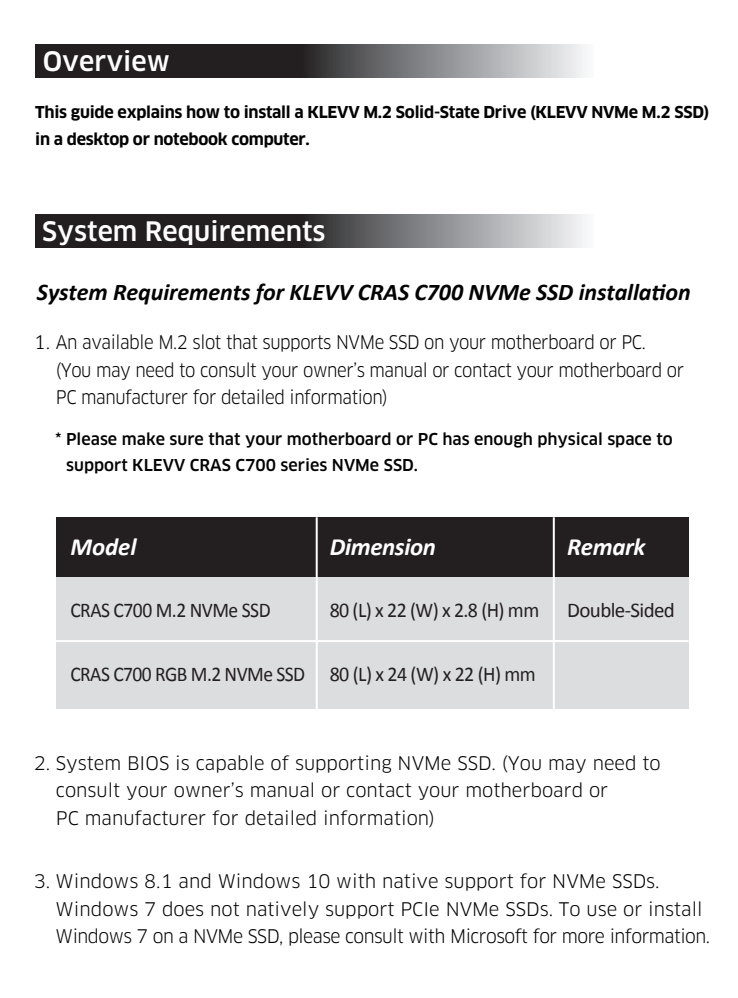
<style>
.page{position:relative;width:738px;height:998px;background:#fff}
.page>*{position:absolute;margin:0;border:0;box-sizing:border-box;transform-origin:0 0}
.t1{font:500 26.4px "Clan OT";color:#fff}
.t2{font:italic 700 24.8px "Calibri";letter-spacing:-.015em;color:#fff}
.t3{font:italic 700 24px "Calibri";letter-spacing:-.005em;color:#030303}
.t4{font:20.8px "Calibri";letter-spacing:-.03em;color:#231f20;scale:.93 1}
.t5{font:20.8px "Calibri";letter-spacing:-.03em;color:#231f20;scale:.95 1}
.t6{font:20.8px "Calibri";letter-spacing:-.03em;color:#231f20}
.t7{font:18.4px/27.6px "Clan OT";color:#030303}
.t8{font:18.4px/27.6px "Clan OT";letter-spacing:-.025em;color:#030303}
.t9{font:700 16px/26.8px "Clan OT";letter-spacing:-.015em;color:#030303}
.t10{font:500 16px/25.6px "Clan OT";color:#030303}
</style>
<div class="page">
<svg style="left:35px;top:44px;width:550px;height:34px;background:#5a585a"></svg>
<div style="left:56px;top:517px;width:632px;height:192px;background:#dcdddf"></div>
<svg style="left:35px;top:214px;width:550px;height:34px;background:#5a585a"></svg>
<div style="left:56px;top:517px;width:632px;height:60px;background:#231f20"></div>
<hr style="left:552px;top:517px;width:2px;height:192px;background:#fff">
<hr style="left:315px;top:517px;width:2px;height:192px;background:#fff">
<hr style="left:56px;top:640px;width:632px;height:2px;background:#fff">
<h1 class="t1" style="left:43px;top:46px;width:129px">Overview</h1>
<p class="t9" style="left:35px;top:99px;width:675px">This guide explains how to install a KLEVV M.2 Solid-State Drive (KLEVV NVMe M.2 SSD) in a desktop or notebook computer.</p>
<h1 class="t1" style="left:42px;top:216px;width:284px">System Requirements</h1>
<h3 class="t3" style="left:37px;top:275px;width:654px">System Requirements for KLEVV CRAS C700 NVMe SSD installation</h3>
<p class="t8" style="left:56px;top:328px;width:629px;text-indent:-22px">1. An available M.2 slot that supports NVMe SSD on your motherboard or PC. (You may need to consult your owner’s manual or contact your motherboard or<br>PC manufacturer for detailed information)</p>
<p class="t10" style="left:66px;top:427px;width:607px;text-indent:-11px">* Please make sure that your motherboard or PC has enough physical space to support KLEVV CRAS C700 series NVMe SSD.</p>
<h2 class="t2" style="left:70px;top:529px;width:68px">Model</h2>
<h2 class="t2" style="left:329px;top:529px;width:108px">Dimension</h2>
<h2 class="t2" style="left:566px;top:529px;width:80px">Remark</h2>
<p class="t4" style="left:70px;top:595px;width:217px">CRAS C700 M.2 NVMe SSD</p>
<p class="t5" style="left:329px;top:595px;width:222px">80 (L) x 22 (W) x 2.8 (H) mm</p>
<p class="t6" style="left:566px;top:595px;width:109px">Double-Sided</p>
<p class="t4" style="left:70px;top:659px;width:254px">CRAS C700 RGB M.2 NVMe SSD</p>
<p class="t5" style="left:329px;top:659px;width:218px">80 (L) x 24 (W) x 22 (H) mm</p>
<p class="t7" style="left:56px;top:749px;width:606px;text-indent:-22px">2. System BIOS is capable of supporting NVMe SSD. (You may need to consult your owner’s manual or contact your motherboard or<br>PC manufacturer for detailed information)</p>
<p class="t7" style="left:56px;top:868px;width:655px;text-indent:-22px">3. Windows 8.1 and Windows 10 with native support for NVMe SSDs.<br>Windows 7 does not natively support PCIe NVMe SSDs. To use or install<br>Windows 7 on a NVMe SSD, please consult with Microsoft for more information.</p>
</div>
